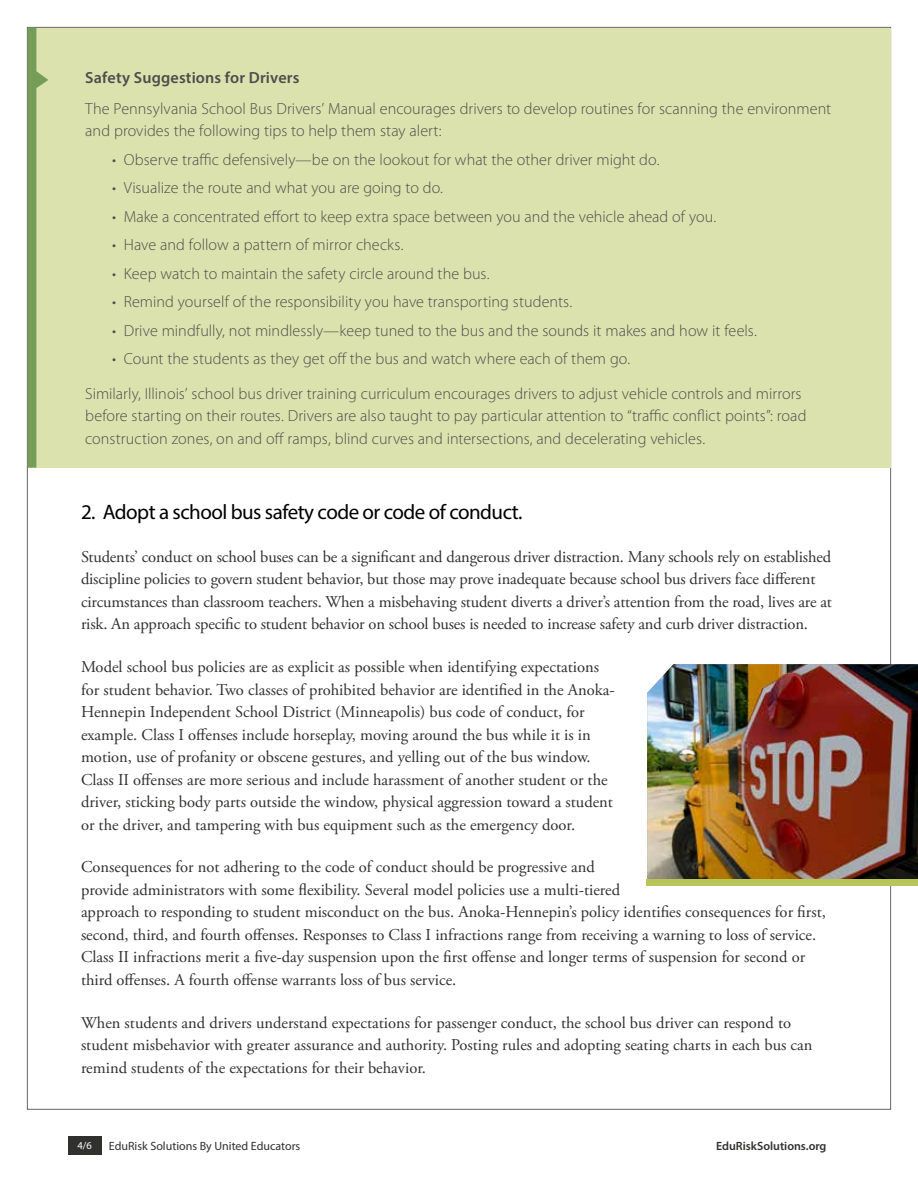
<style>
.page{position:relative;width:918px;height:1188px;background:#fff}
.page>*{position:absolute;margin:0;border:0;box-sizing:border-box;transform-origin:0 0}
.t1{font:21px "Myriad Pro";letter-spacing:-.025em;color:#000}
.t2{font:16.5px/22.5px "Adobe Garamond Pro";color:#30302f}
.t3{font:300 16.2px/22.5px "Myriad Pro";letter-spacing:.005em;color:#4e4c4d}
.t4{font:600 16.2px "Myriad Pro";letter-spacing:.01em;color:#4e4c4d}
.t5{font:12px "Myriad Pro";color:#30302f}
.t6{font:600 12px "Myriad Pro";color:#30302f}
.t7{font:10.5px "Myriad Pro";color:#fff}
</style>
<div class="page">
<div style="left:68px;top:1136px;width:33px;height:19px;background:#30302f"></div>
<div style="left:28px;top:28px;width:862px;height:440px;background:#dce2ad"></div>
<svg style="left:28px;top:28px;width:20px;height:440px"></svg>
<img style="left:647px;top:664px;width:271px;height:215px">
<div style="left:647px;top:879px;width:271px;height:6px;background:#b9c55b"></div>
<p class="t4" style="left:85px;top:67px;width:216px">Safety Suggestions for Drivers</p>
<p class="t3" style="left:85px;top:97px;width:747px">The Pennsylvania School Bus Drivers’ Manual encourages drivers to develop routines for scanning the environment and provides the following tips to help them stay alert:</p>
<p class="t3" style="left:112px;top:148px;width:549px">• Observe traffic defensively—be on the lookout for what the other driver might do.</p>
<p class="t3" style="left:112px;top:177px;width:332px">• Visualize the route and what you are going to do.</p>
<p class="t3" style="left:112px;top:205px;width:605px">• Make a concentrated effort to keep extra space between you and the vehicle ahead of you.</p>
<p class="t3" style="left:112px;top:234px;width:293px">• Have and follow a pattern of mirror checks.</p>
<p class="t3" style="left:112px;top:262px;width:379px">• Keep watch to maintain the safety circle around the bus.</p>
<p class="t3" style="left:112px;top:291px;width:462px">• Remind yourself of the responsibility you have transporting students.</p>
<p class="t3" style="left:112px;top:319px;width:646px">• Drive mindfully, not mindlessly—keep tuned to the bus and the sounds it makes and how it feels.</p>
<p class="t3" style="left:85px;top:342px;width:718px;line-height:34.5px;text-indent:27px">• Count the students as they get off the bus and watch where each of them go.<br>Similarly, Illinois’ school bus driver training curriculum encourages drivers to adjust vehicle controls and mirrors</p>
<p class="t3" style="left:85px;top:405px;width:723px">before starting on their routes. Drivers are also taught to pay particular attention to “traffic conflict points”: road construction zones, on and off ramps, blind curves and intersections, and decelerating vehicles.</p>
<p class="t1" style="left:81px;top:499px;width:443px">2. Adopt a school bus safety code or code of conduct.</p>
<p class="t2" style="left:81px;top:546px;width:752px">Students’ conduct on school buses can be a significant and dangerous driver distraction. Many schools rely on established discipline policies to govern student behavior, but those may prove inadequate because school bus drivers face different circumstances than classroom teachers. When a misbehaving student diverts a driver’s attention from the road, lives are at risk. An approach specific to student behavior on school buses is needed to increase safety and curb driver distraction.</p>
<p class="t2" style="left:81px;top:656px;width:535px">Model school bus policies are as explicit as possible when identifying expectations for student behavior. Two classes of prohibited behavior are identified in the Anoka-Hennepin Independent School District (Minneapolis) bus code of conduct, for example. Class I offenses include horseplay, moving around the bus while it is in motion, use of profanity or obscene gestures, and yelling out of the bus window.<br>Class II offenses are more serious and include harassment of another student or the driver, sticking body parts outside the window, physical aggression toward a student or the driver, and tampering with bus equipment such as the emergency door.</p>
<p class="t2" style="left:81px;top:856px;width:746px">Consequences for not adhering to the code of conduct should be progressive and<br>provide administrators with some flexibility. Several model policies use a multi-tiered<br>approach to responding to student misconduct on the bus. Anoka-Hennepin’s policy identifies consequences for first, second, third, and fourth offenses. Responses to Class I infractions range from receiving a warning to loss of service.<br>Class II infractions merit a five-day suspension upon the first offense and longer terms of suspension for second or third offenses. A fourth offense warrants loss of bus service.</p>
<p class="t2" style="left:81px;top:1012px;width:733px">When students and drivers understand expectations for passenger conduct, the school bus driver can respond to student misbehavior with greater assurance and authority. Posting rules and adopting seating charts in each bus can remind students of the expectations for their behavior.</p>
<p class="t7" style="left:77px;top:1139px;width:16px">4/6</p>
<p class="t5" style="left:109px;top:1139px;width:193px">EduRisk Solutions By United Educators</p>
<p class="t6" style="left:716px;top:1139px;width:112px">EduRiskSolutions.org</p>
</div>
